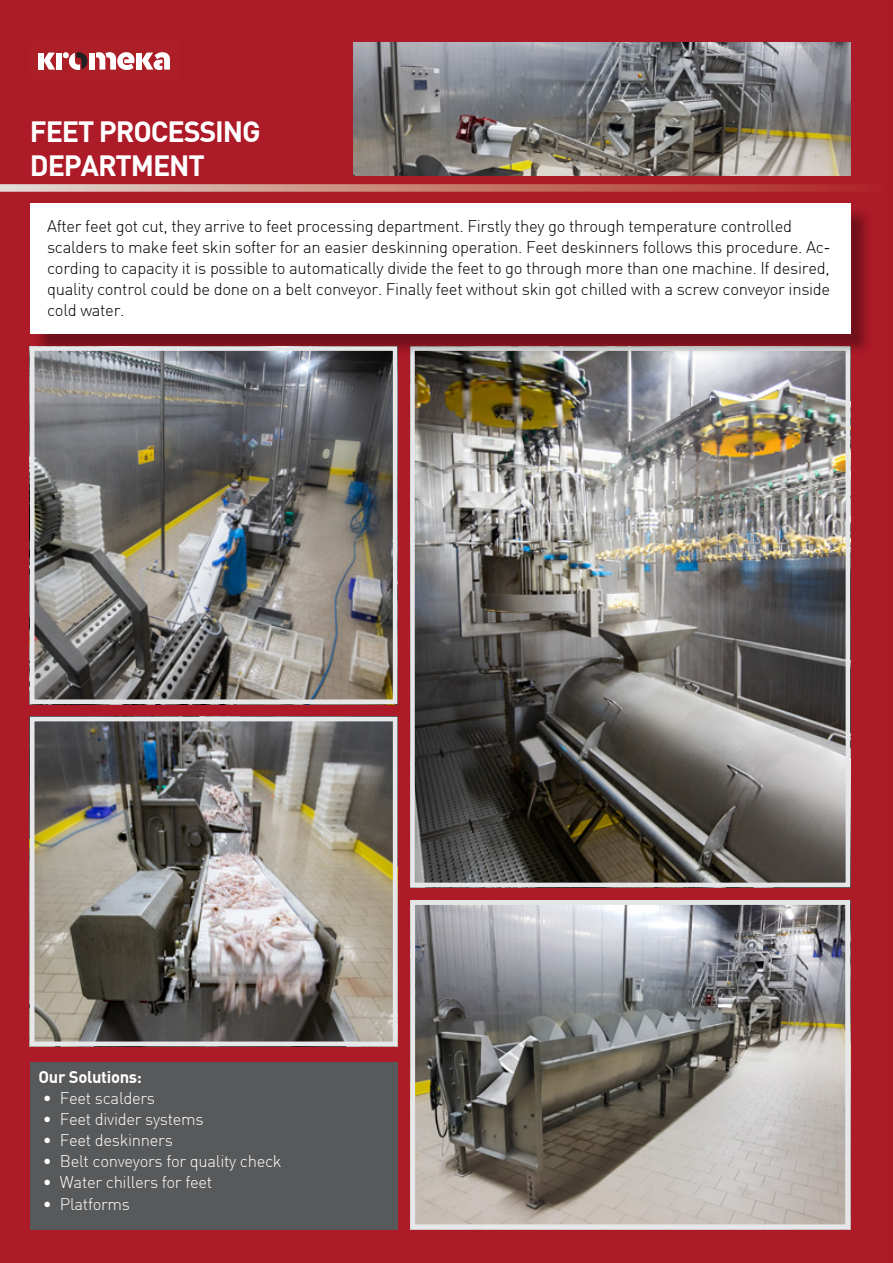
<style>
.page{position:relative;width:893px;height:1263px;background:#ad1a28}
.page>*{position:absolute;margin:0;border:0;box-sizing:border-box;transform-origin:0 0}
.t1{font:700 28.65px/33.3px "DIN";letter-spacing:-.04em;color:#fff}
.t2{font:300 16.65px/21.1px "DIN";letter-spacing:-.02em;color:#000}
.t3{font:300 16.65px "DIN";letter-spacing:-.02em;color:#fff}
.t4{font:700 16.65px "DIN";letter-spacing:-.02em;color:#fff}
</style>
<div class="page">
<img style="left:416px;top:356px;width:428px;height:525px">
<div style="left:410px;top:346px;width:440px;height:541px;border:5px solid #e6e7e8"></div>
<div style="left:30px;top:1062px;width:367px;height:167px;background:#58595b"></div>
<div style="left:30px;top:43px;width:148px;height:35px;background:#ad1f27"></div>
<div style="left:38px;top:53px;width:6px;height:17px;background:#fff"></div>
<div style="left:136px;top:53px;width:6px;height:17px;background:#fff"></div>
<svg style="left:96px;top:52px;width:39px;height:18px"></svg>
<svg style="left:44px;top:53px;width:11px;height:17px"></svg>
<div style="left:56px;top:53px;width:6px;height:17px;background:#fff"></div>
<div style="left:89px;top:53px;width:6px;height:17px;background:#fff"></div>
<svg style="left:142px;top:52px;width:28px;height:18px"></svg>
<svg style="left:63px;top:52px;width:25px;height:18px"></svg>
<svg style="left:0;top:184px;width:862px;height:8px"></svg>
<div style="left:34px;top:206px;width:838px;height:150px;background:#000;opacity:.35"></div>
<div style="left:30px;top:203px;width:820px;height:130px;background:#fff"></div>
<img style="left:36px;top:723px;width:355px;height:317px">
<div style="left:30px;top:717px;width:367px;height:329px;border:5px solid #e6e7e8"></div>
<img style="left:36px;top:352px;width:355px;height:346px">
<div style="left:30px;top:346px;width:367px;height:358px;border:5px solid #e6e7e8"></div>
<img style="left:416px;top:906px;width:428px;height:317px">
<div style="left:410px;top:900px;width:440px;height:329px;border:5px solid #e6e7e8"></div>
<img style="left:353px;top:43px;width:497px;height:133px">
<h1 class="t1" style="left:30px;top:114px;width:232px">FEET PROCESSING<br>DEPARTMENT</h1>
<p class="t2" style="left:47px;top:215px;width:785px">After feet got cut, they arrive to feet processing department. Firstly they go through temperature controlled scalders to make feet skin softer for an easier deskinning operation. Feet deskinners follows this procedure. Ac&shy;cording to capacity it is possible to automatically divide the feet to go through more than one machine. If desired, quality control could be done on a belt conveyor. Finally feet without skin got chilled with a screw conveyor inside cold water.</p>
<p class="t4" style="left:39px;top:1066px;width:105px">Our Solutions:</p>
<p class="t3" style="left:43px;top:1087px;width:114px">• Feet scalders</p>
<p class="t3" style="left:43px;top:1109px;width:162px">• Feet divider systems</p>
<p class="t3" style="left:43px;top:1130px;width:132px">• Feet deskinners</p>
<p class="t3" style="left:43px;top:1151px;width:240px">• Belt conveyors for quality check</p>
<p class="t3" style="left:43px;top:1172px;width:171px">• Water chillers for feet</p>
<p class="t3" style="left:43px;top:1193px;width:89px">• Platforms</p>
</div>
